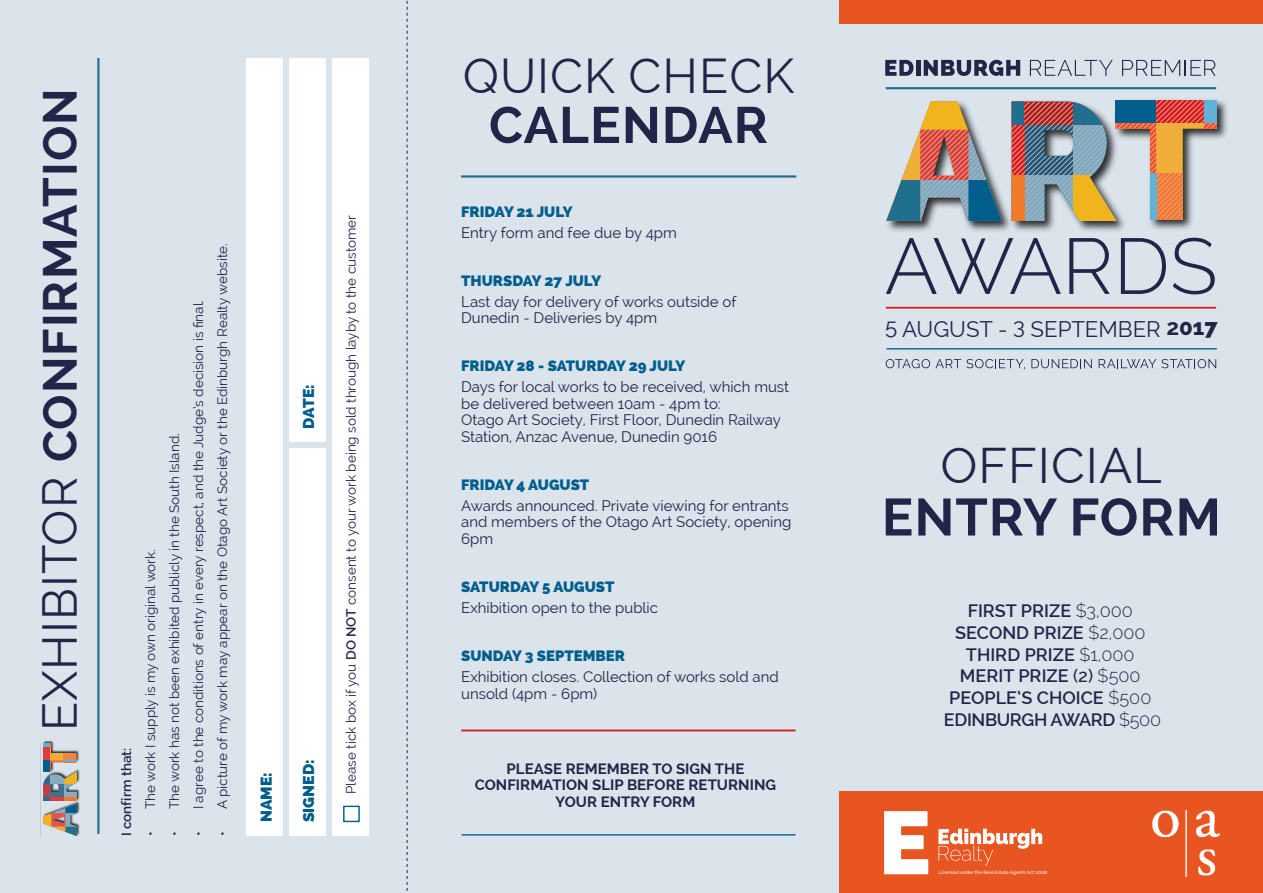
<style>
.page{position:relative;width:1263px;height:893px;background:#dbe4eb}
.page>*{position:absolute;margin:0;border:0;box-sizing:border-box;transform-origin:0 0}
.t1{font:700 52.2px "Raleway";letter-spacing:.02em;color:#212649}
.t2{font:700 51px "Raleway";letter-spacing:.02em;color:#212649}
.t3{font:49.05px "Raleway";letter-spacing:.02em;color:#212649}
.t4{font:700 48px "Raleway";letter-spacing:.02em;color:#212649}
.t5{font:48px "Raleway";letter-spacing:.02em;color:#212649}
.t6{font:22.05px "Raleway";color:#212649}
.t7{font:600 18px/21.6px "Raleway";color:#212649;text-align:center}
.t8{font:800 15.75px "Raleway";color:#005e8d}
.t9{font:15px/16.5px "Raleway";color:#212649}
.t10{font:800 15px "Raleway";color:#005e8d}
.t11{font:700 15px/16.5px "Raleway";color:#212649;text-align:center}
.t12{font:13.5px "Raleway";color:#212649}
.t13{font:600 13.5px "Raleway";color:#212649}
.t14{font:500 4.8px "Raleway";color:#fff}
.s1{font-weight:400}
.s2{font-weight:600}
.s3{font-weight:700;font-size:22.35px}
.s4{font-weight:800;font-size:22.35px}
.s5{font-weight:300}
.s6{font-weight:500}
</style>
<div class="page">
<div style="left:247px;top:59px;width:36px;height:777px;background:#fff"></div>
<div style="left:290px;top:449px;width:36px;height:387px;background:#fff"></div>
<div style="left:290px;top:59px;width:36px;height:383px;background:#fff"></div>
<div style="left:333px;top:59px;width:36px;height:777px;background:#fff"></div>
<div style="left:343px;top:806px;width:17px;height:16px;border:1px solid #005e8d"></div>
<img style="left:885px;top:59px;width:342px;height:310px">
<svg style="left:886px;top:102px;width:116px;height:119px"></svg>
<svg style="left:1012px;top:100px;width:205px;height:121px"></svg>
<div style="left:1115px;top:100px;width:41px;height:23px;background:#005e8d"></div>
<div style="left:1204px;top:100px;width:13px;height:23px;background:#60b2d8"></div>
<div style="left:1150px;top:173px;width:6px;height:46px;background:#60b2d8"></div>
<hr style="left:886px;top:87px;width:330px;height:2px;background:#206f8d">
<hr style="left:886px;top:307px;width:330px;height:2px;background:#d71920">
<hr style="left:886px;top:348px;width:331px;height:1px;background:#005e8d">
<img style="left:43px;top:740px;width:37px;height:96px">
<svg style="left:43px;top:743px;width:34px;height:93px"></svg>
<hr style="left:461px;top:175px;width:335px;height:3px;background:#206f8d">
<img style="left:461px;top:729px;width:335px;height:3px">
<hr style="left:461px;top:730px;width:334px;height:1px;background:#d71920">
<img style="left:461px;top:834px;width:335px;height:2px">
<hr style="left:462px;top:834px;width:333px;height:1px;background:#005e8d">
<hr style="left:97px;top:59px;width:3px;height:775px;background:#206f8d">
<div style="left:840px;top:792px;width:423px;height:101px;background:#e85521"></div>
<svg style="left:884px;top:811px;width:44px;height:63px"></svg>
<svg style="left:938px;top:829px;width:104px;height:36px"></svg>
<img style="left:1153px;top:811px;width:66px;height:66px">
<svg style="left:407px;top:0;width:1px;height:891px"></svg>
<div style="left:840px;top:0;width:423px;height:23px;background:#e85521"></div>
<h3 class="t4" style="left:33px;top:731px;width:645px;rotate:-90deg"><span class="s1">EXHIBITOR</span> CONFIRMATION</h3>
<p class="t13" style="left:119px;top:836px;width:90px;rotate:-90deg">I confirm that:</p>
<p class="t12" style="left:143px;top:836px;width:289px;rotate:-90deg">• The work I supply is my own original work.</p>
<p class="t12" style="left:167px;top:836px;width:404px;rotate:-90deg">• The work has not been exhibited publicly in the South Island.</p>
<p class="t12" style="left:191px;top:836px;width:538px;rotate:-90deg">• I agree to the conditions of entry in every respect, and the Judge’s decision is final.</p>
<p class="t12" style="left:215px;top:836px;width:594px;rotate:-90deg">• A picture of my work may appear on the Otago Art Society or the Edinburgh Realty website.</p>
<p class="t8" style="left:257px;top:822px;width:51px;rotate:-90deg">NAME:</p>
<p class="t8" style="left:299px;top:429px;width:46px;rotate:-90deg">DATE:</p>
<p class="t8" style="left:299px;top:822px;width:64px;rotate:-90deg">SIGNED:</p>
<p class="t12" style="left:343px;top:794px;width:580px;rotate:-90deg">Please tick box if you <span class="s2">DO NOT</span> consent to your work being sold through layby to the customer</p>
<h3 class="t5" style="left:463px;top:49px;width:333px">QUICK CHECK</h3>
<h2 class="t2" style="left:489px;top:96px;width:281px">CALENDAR</h2>
<p class="t10" style="left:461px;top:203px;width:113px">FRIDAY 21 JULY</p>
<p class="t9" style="left:461px;top:224px;width:217px">Entry form and fee due by 4pm</p>
<p class="t10" style="left:461px;top:272px;width:142px">THURSDAY 27 JULY</p>
<p class="t9" style="left:461px;top:293px;width:277px">Last day for delivery of works outside of<br>Dunedin - Deliveries by 4pm</p>
<p class="t10" style="left:461px;top:357px;width:226px">FRIDAY 28 - SATURDAY 29 JULY</p>
<p class="t9" style="left:461px;top:379px;width:330px">Days for local works to be received, which must be delivered between 10am - 4pm to:<br>Otago Art Society, First Floor, Dunedin Railway Station, Anzac Avenue, Dunedin 9016</p>
<p class="t10" style="left:461px;top:476px;width:130px">FRIDAY 4 AUGUST</p>
<p class="t9" style="left:461px;top:497px;width:332px">Awards announced. Private viewing for entrants and members of the Otago Art Society, opening<br>6pm</p>
<p class="t10" style="left:461px;top:578px;width:155px">SATURDAY 5 AUGUST</p>
<p class="t9" style="left:461px;top:599px;width:198px">Exhibition open to the public</p>
<p class="t10" style="left:461px;top:647px;width:166px">SUNDAY 3 SEPTEMBER</p>
<p class="t9" style="left:461px;top:668px;width:319px">Exhibition closes. Collection of works sold and unsold (4pm - 6pm)</p>
<h3 class="t6" style="left:460px;top:405px;width:339px">5 AUGUST - 3 SEPTEMBER <span class="s3">2</span><span class="s4">01</span><span class="s4">7</span></h3>
<p class="t11" style="left:475px;top:760px;width:303px">PLEASE REMEMBER TO SIGN THE<br>CONFIRMATION SLIP BEFORE RETURNING<br>YOUR ENTRY FORM</p>
<h3 class="t6" style="left:885px;top:316px;width:334px">5 AUGUST - 3 SEPTEMBER <span class="s3">2</span><span class="s4">01</span><span class="s4">7</span></h3>
<h3 class="t3" style="left:940px;top:437px;width:223px">OFFICIAL</h3>
<h1 class="t1" style="left:882px;top:487px;width:340px">ENTRY FORM</h1>
<p class="t7" style="left:944px;top:600px;width:219px">FIRST PRIZE <span class="s5">$3,000<br></span>SECOND PRIZE <span class="s5">$2,000<br></span>THIRD PRIZE <span class="s5">$1,000<br></span>MERIT PRIZE <span class="s6">(2)</span> <span class="s5">$500<br></span>PEOPLE’S CHOICE <span class="s5">$500<br></span>EDINBURGH AWARD <span class="s5">$500</span></p>
<p class="t14" style="left:938px;top:869px;width:110px">Licensed under the Real Estate Agents Act 2008</p>
</div>
